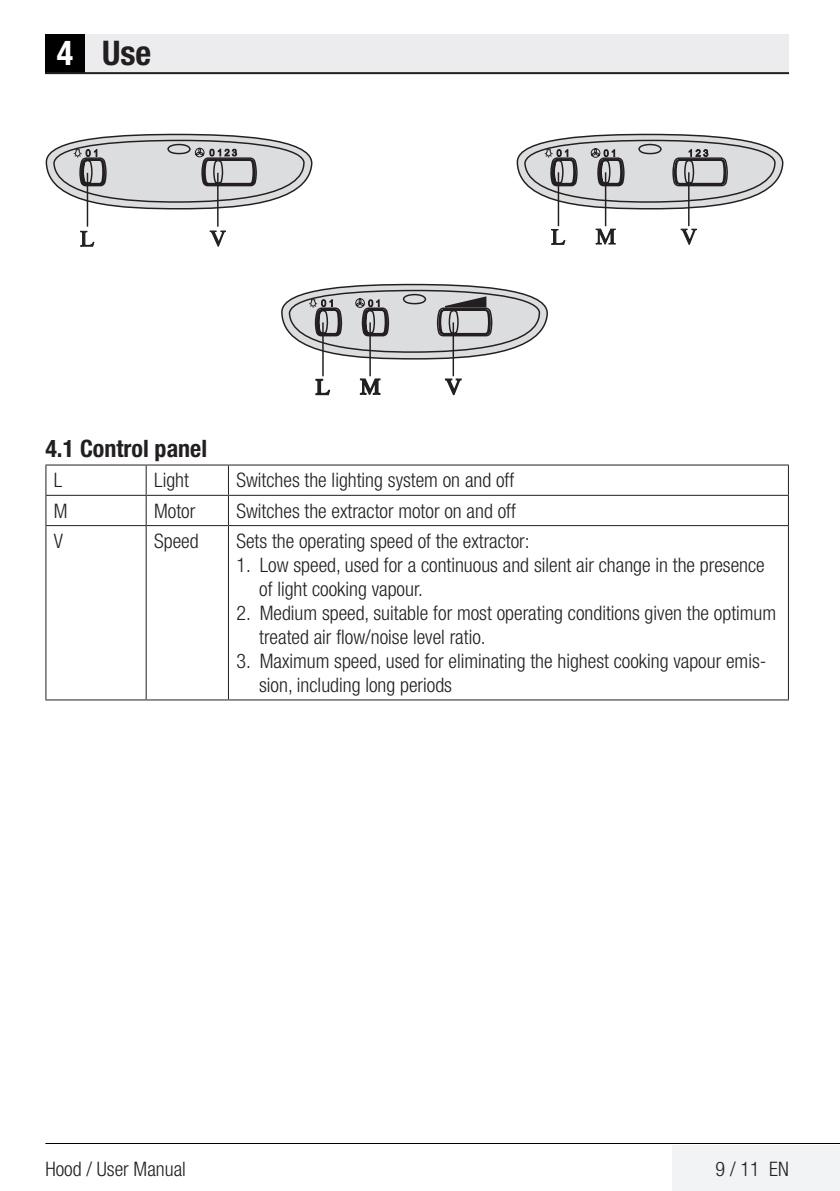
<style>
.page{position:relative;width:840px;height:1191px;background:#fff}
.page>*{position:absolute;margin:0;border:0;box-sizing:border-box;transform-origin:0 0}
.Unite_Baslik{font:700 condensed 34px "Helvetica Neue LT Pro";color:#231f20}
.baslık{font:700 condensed 24px "Helvetica Neue LT Pro";color:#231f20}
.tablo_yazi{font:300 condensed 20px/24px "Helvetica Neue LT Pro";color:#231f20}
.s1{color:#fff}
</style>
<div class="page">
<div style="left:671px;top:1145px;width:168px;height:46px;background:#f2f3f4"></div>
<hr style="left:45px;top:1143px;width:794px;height:1px;background:#000">
<div style="left:45px;top:34px;width:40px;height:39px;background:#000"></div>
<div style="left:85px;top:34px;width:703px;height:39px;background:#ececee"></div>
<hr style="left:45px;top:72px;width:743px;height:2px;background:#231f20">
<svg style="left:315px;top:378px;width:16px;height:18px"></svg>
<svg style="left:359px;top:374px;width:22px;height:21px"></svg>
<svg style="left:444px;top:378px;width:18px;height:18px"></svg>
<hr style="left:322px;top:322px;width:1px;height:54px;background:#231f20">
<hr style="left:369px;top:322px;width:1px;height:54px;background:#231f20">
<hr style="left:452px;top:322px;width:2px;height:54px;background:#231f20">
<svg style="left:281px;top:283px;width:267px;height:77px"></svg>
<svg style="left:80px;top:230px;width:15px;height:17px"></svg>
<svg style="left:209px;top:230px;width:17px;height:17px"></svg>
<hr style="left:87px;top:173px;width:1px;height:54px;background:#231f20">
<hr style="left:217px;top:173px;width:1px;height:54px;background:#231f20">
<svg style="left:45px;top:133px;width:268px;height:77px"></svg>
<svg style="left:551px;top:229px;width:14px;height:16px"></svg>
<svg style="left:595px;top:228px;width:20px;height:17px"></svg>
<svg style="left:680px;top:228px;width:17px;height:17px"></svg>
<hr style="left:557px;top:172px;width:2px;height:54px;background:#231f20">
<hr style="left:604px;top:172px;width:2px;height:54px;background:#231f20">
<hr style="left:687px;top:172px;width:2px;height:54px;background:#231f20">
<svg style="left:516px;top:133px;width:267px;height:77px"></svg>
<hr style="left:45px;top:464px;width:101px;height:1px;background:#231f20">
<hr style="left:45px;top:465px;width:1px;height:30px;background:#231f20">
<hr style="left:146px;top:464px;width:82px;height:1px;background:#231f20">
<hr style="left:146px;top:465px;width:1px;height:30px;background:#231f20">
<hr style="left:228px;top:464px;width:560px;height:1px;background:#231f20">
<hr style="left:228px;top:465px;width:1px;height:30px;background:#231f20">
<hr style="left:787px;top:465px;width:1px;height:30px;background:#231f20">
<hr style="left:45px;top:495px;width:101px;height:1px;background:#231f20">
<svg style="left:45px;top:496px;width:1px;height:29px"></svg>
<hr style="left:146px;top:495px;width:82px;height:1px;background:#231f20">
<svg style="left:146px;top:496px;width:1px;height:29px"></svg>
<hr style="left:228px;top:495px;width:560px;height:1px;background:#231f20">
<svg style="left:228px;top:496px;width:1px;height:29px"></svg>
<svg style="left:787px;top:496px;width:1px;height:29px"></svg>
<hr style="left:45px;top:525px;width:101px;height:1px;background:#231f20">
<hr style="left:45px;top:526px;width:1px;height:173px;background:#231f20">
<hr style="left:146px;top:525px;width:82px;height:1px;background:#231f20">
<hr style="left:146px;top:526px;width:1px;height:173px;background:#231f20">
<hr style="left:228px;top:525px;width:560px;height:1px;background:#231f20">
<hr style="left:228px;top:526px;width:1px;height:173px;background:#231f20">
<hr style="left:787px;top:526px;width:1px;height:173px;background:#231f20">
<hr style="left:45px;top:699px;width:101px;height:1px;background:#231f20">
<hr style="left:146px;top:699px;width:82px;height:1px;background:#231f20">
<hr style="left:228px;top:699px;width:560px;height:1px;background:#231f20">
<p class="Unite_Baslik" style="left:57px;top:32px;width:96px"><span class="s1">4</span> Use</p>
<p class="baslık" style="left:45px;top:433px;width:163px">4.1 Control panel</p>
<p class="tablo_yazi" style="left:54px;top:468px;width:10px">L</p>
<p class="tablo_yazi" style="left:154px;top:468px;width:36px">Light</p>
<p class="tablo_yazi" style="left:236px;top:468px;width:279px">Switches the lighting system on and off</p>
<p class="tablo_yazi" style="left:54px;top:498px;width:15px">M</p>
<p class="tablo_yazi" style="left:154px;top:498px;width:43px">Motor</p>
<p class="tablo_yazi" style="left:236px;top:498px;width:281px">Switches the extractor motor on and off</p>
<p class="tablo_yazi" style="left:54px;top:528px;width:11px">V</p>
<p class="tablo_yazi" style="left:154px;top:528px;width:46px">Speed</p>
<p class="tablo_yazi" style="left:236px;top:528px;width:294px">Sets the operating speed of the extractor:</p>
<p class="tablo_yazi" style="left:259px;top:552px;width:507px;text-indent:-23px">1. Low speed, used for a continuous and silent air change in the presence of light cooking vapour.</p>
<p class="tablo_yazi" style="left:259px;top:600px;width:518px;text-indent:-23px">2. Medium speed, suitable for most operating conditions given the optimum treated air flow/noise level ratio.</p>
<p class="tablo_yazi" style="left:259px;top:648px;width:508px;text-indent:-23px">3. Maximum speed, used for eliminating the highest cooking vapour emis&shy;sion, including long periods</p>
<p class="tablo_yazi" style="left:45px;top:1156px;width:142px">Hood / User Manual</p>
<p class="tablo_yazi" style="left:715px;top:1156px;width:75px">9 / 11 EN</p>
</div>
